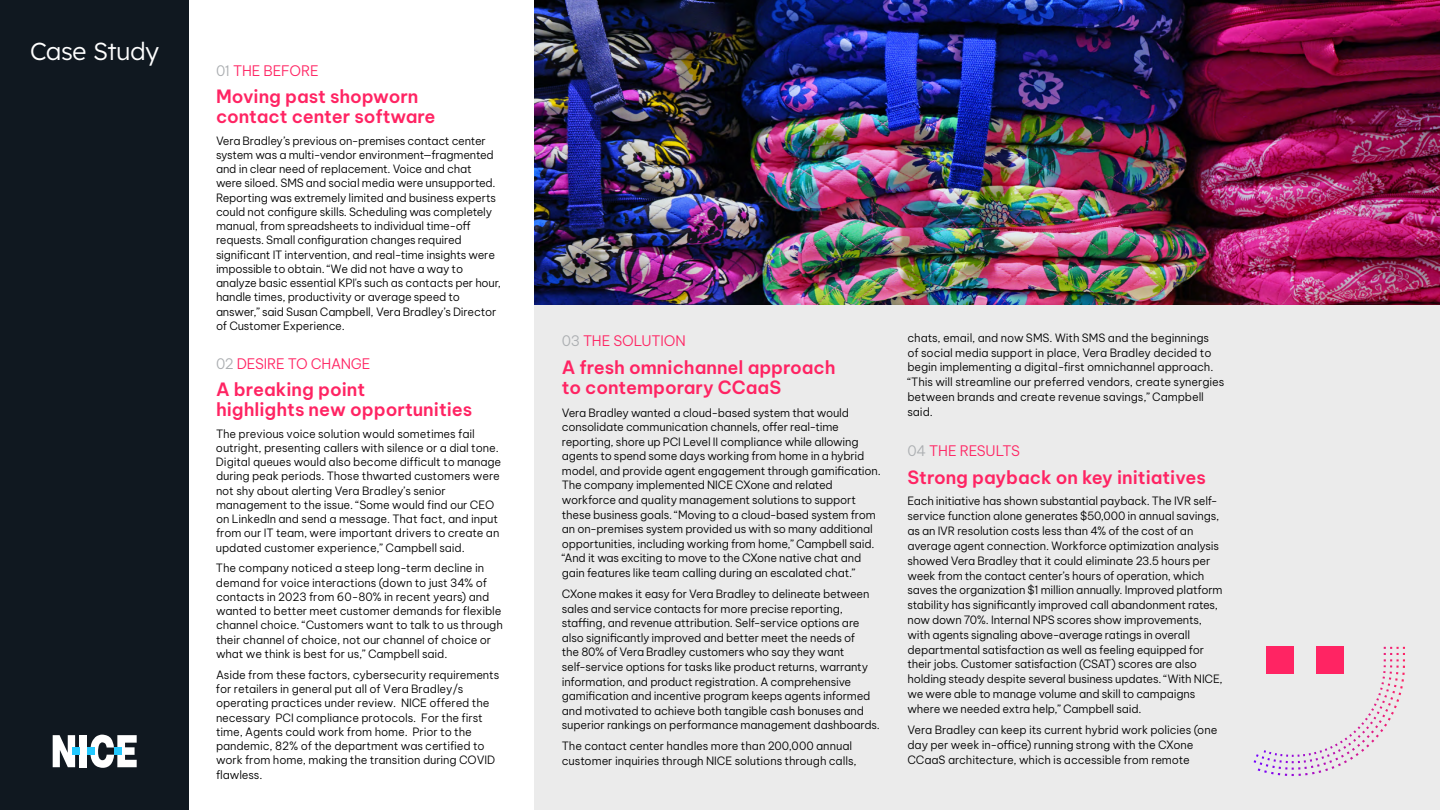
<style>
.page{position:relative;width:1440px;height:810px;background:#fff}
.page>*{position:absolute;margin:0;border:0;box-sizing:border-box;transform-origin:0 0}
.t1{font:300 24.67px "Lexend";letter-spacing:-.015em;color:#fff}
.t2{font:600 18px/19.5px "Be Vietnam Pro";color:#ff2463}
.t3{font:300 14.25px "Be Vietnam Pro";letter-spacing:-.02em;color:#ff2463}
.t4{font:300 11.25px/14.2px "Be Vietnam Pro";letter-spacing:-.015em;color:#000}
.s1{color:#abaeb1}
</style>
<div class="page">
<div style="left:535px;top:0;width:905px;height:810px;background:#ebebeb"></div>
<img style="left:535px;top:0;width:905px;height:304px">
<div style="left:0;top:0;width:189px;height:810px;background:#101820"></div>
<svg style="left:90px;top:735px;width:47px;height:33px"></svg>
<div style="left:80px;top:735px;width:7px;height:32px;background:#fff"></div>
<svg style="left:53px;top:735px;width:22px;height:32px"></svg>
<div style="left:114px;top:748px;width:7px;height:7px;background:#23c9ff"></div>
<div style="left:87px;top:748px;width:7px;height:7px;background:#23c9ff"></div>
<div style="left:73px;top:748px;width:7px;height:7px;background:#23c9ff"></div>
<div style="left:1267px;top:647px;width:27px;height:27px;background:#ff2463"></div>
<div style="left:1316px;top:647px;width:27px;height:27px;background:#ff2463"></div>
<svg style="left:1358px;top:647px;width:47px;height:85px"></svg>
<h1 class="t1" style="left:30px;top:33px;width:130px">Case Study</h1>
<p class="t3" style="left:216px;top:59px;width:104px"><span class="s1">01</span> THE BEFORE</p>
<h2 class="t2" style="left:216px;top:85px;width:221px">Moving past shopworn contact center software</h2>
<p class="t4" style="left:216px;top:132px;width:286px">Vera Bradley’s previous on-premises contact center system was a multi-vendor environment—fragmented and in clear need of replacement. Voice and chat<br>were siloed. SMS and social media were unsupported.<br>Reporting was extremely limited and business experts could not configure skills. Scheduling was completely manual, from spreadsheets to individual time-off requests. Small configuration changes required significant IT intervention, and real-time insights were impossible to obtain. “We did not have a way to analyze basic essential KPI's such as contacts per hour, handle times, productivity or average speed to answer,” said Susan Campbell, Vera Bradley’s Director of Customer Experience.</p>
<p class="t3" style="left:216px;top:352px;width:156px"><span class="s1">02</span> DESIRE TO CHANGE</p>
<h2 class="t2" style="left:216px;top:378px;width:258px">A breaking point<br>highlights new opportunities</h2>
<p class="t4" style="left:216px;top:425px;width:287px">The previous voice solution would sometimes fail outright, presenting callers with silence or a dial tone.<br>Digital queues would also become difficult to manage during peak periods. Those thwarted customers were not shy about alerting Vera Bradley’s senior management to the issue. “Some would find our CEO on LinkedIn and send a message. That fact, and input from our IT team, were important drivers to create an updated customer experience,” Campbell said.</p>
<p class="t4" style="left:216px;top:560px;width:288px">The company noticed a steep long-term decline in demand for voice interactions (down to just 34% of contacts in 2023 from 60-80% in recent years) and wanted to better meet customer demands for flexible channel choice. “Customers want to talk to us through their channel of choice, not our channel of choice or what we think is best for us,” Campbell said.</p>
<p class="t4" style="left:216px;top:666px;width:285px">Aside from these factors, cybersecurity requirements for retailers in general put all of Vera Bradley/s operating practices under review. NICE offered the necessary PCI compliance protocols. For the first time, Agents could work from home. Prior to the pandemic, 82% of the department was certified to work from home, making the transition during COVID flawless.</p>
<p class="t3" style="left:562px;top:329px;width:125px"><span class="s1">03</span> THE SOLUTION</p>
<h2 class="t2" style="left:562px;top:356px;width:275px;line-height:19.8px">A fresh omnichannel approach to contemporary CCaaS</h2>
<p class="t4" style="left:562px;top:404px;width:320px;line-height:14.6px">Vera Bradley wanted a cloud-based system that would consolidate communication channels, offer real-time reporting, shore up PCI Level II compliance while allowing agents to spend some days working from home in a hybrid model, and provide agent engagement through gamification.<br>The company implemented NICE CXone and related workforce and quality management solutions to support these business goals. “Moving to a cloud-based system from an on-premises system provided us with so many additional opportunities, including working from home,” Campbell said. “And it was exciting to move to the CXone native chat and gain features like team calling during an escalated chat.”</p>
<p class="t4" style="left:562px;top:586px;width:319px;line-height:14.6px">CXone makes it easy for Vera Bradley to delineate between sales and service contacts for more precise reporting, staffing, and revenue attribution. Self-service options are also significantly improved and better meet the needs of<br>the 80% of Vera Bradley customers who say they want self-service options for tasks like product returns, warranty information, and product registration. A comprehensive gamification and incentive program keeps agents informed and motivated to achieve both tangible cash bonuses and superior rankings on performance management dashboards.</p>
<p class="t4" style="left:562px;top:738px;width:296px;line-height:14.6px">The contact center handles more than 200,000 annual customer inquiries through NICE solutions through calls,</p>
<p class="t4" style="left:908px;top:329px;width:318px;line-height:14.8px">chats, email, and now SMS. With SMS and the beginnings<br>of social media support in place, Vera Bradley decided to begin implementing a digital-first omnichannel approach. “This will streamline our preferred vendors, create synergies between brands and create revenue savings,” Campbell said.</p>
<p class="t3" style="left:907px;top:439px;width:114px"><span class="s1">04</span> THE RESULTS</p>
<h2 class="t2" style="left:907px;top:466px;width:300px">Strong payback on key initiatives</h2>
<p class="t4" style="left:907px;top:493px;width:317px;line-height:14.8px">Each initiative has shown substantial payback. The IVR self&shy;service function alone generates $50,000 in annual savings, as an IVR resolution costs less than 4% of the cost of an average agent connection. Workforce optimization analysis showed Vera Bradley that it could eliminate 23.5 hours per week from the contact center’s hours of operation, which saves the organization $1 million annually. Improved platform stability has significantly improved call abandonment rates, now down 70%. Internal NPS scores show improvements, with agents signaling above-average ratings in overall departmental satisfaction as well as feeling equipped for their jobs. Customer satisfaction (CSAT) scores are also holding steady despite several business updates. “With NICE, we were able to manage volume and skill to campaigns where we needed extra help,” Campbell said.</p>
<p class="t4" style="left:907px;top:722px;width:311px;line-height:14.8px">Vera Bradley can keep its current hybrid work policies (one day per week in-office) running strong with the CXone<br>CCaaS architecture, which is accessible from remote</p>
</div>
